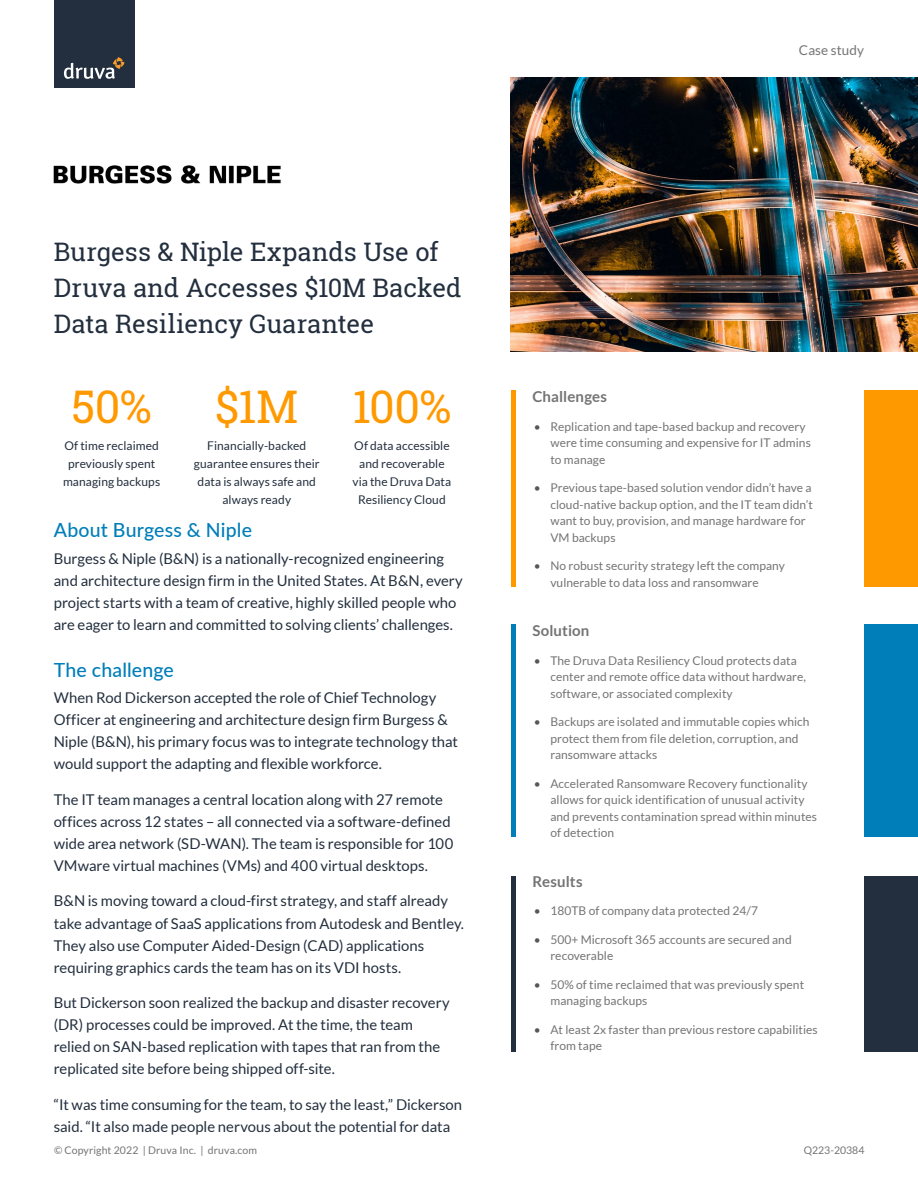
<style>
.page{position:relative;width:918px;height:1188px;background:#fff}
.page>*{position:absolute;margin:0;border:0;box-sizing:border-box;transform-origin:0 0}
.Body_copy{font:45px "Roboto Slab";letter-spacing:-.01em;color:#f90}
.t1{font:25.5px/36px "Roboto Slab";color:#232f3e}
.Sub-headline{font:500 19.5px "Lato";letter-spacing:.01em;color:#007eb9}
.Company_profile_title{font:700 15px "Lato";letter-spacing:.01em;color:#747474}
.Body_copy-2{font:14.85px/22px "Lato";color:#232f3e}
.t2{font:13.5px "Lato";letter-spacing:.005em;color:#747474}
.t3{font:12px/16.5px "Lato";letter-spacing:.005em;color:#747474}
.Body_copy-3{font:12px/18px "Lato";letter-spacing:.005em;color:#232f3e;text-align:center}
.Document_ID_number{font:10.5px "Lato";letter-spacing:.01em;color:#747474}
.s1{color:#575757}
</style>
<div class="page">
<div style="left:54px;top:0;width:81px;height:88px;background:#232f3e"></div>
<svg style="left:64px;top:57px;width:61px;height:22px"></svg>
<hr style="left:511px;top:391px;width:4px;height:196px;background:#f90">
<div style="left:864px;top:391px;width:54px;height:196px;background:#f90"></div>
<hr style="left:511px;top:624px;width:4px;height:213px;background:#007eb9">
<div style="left:864px;top:624px;width:54px;height:213px;background:#007eb9"></div>
<hr style="left:511px;top:876px;width:4px;height:176px;background:#232f3e">
<div style="left:864px;top:876px;width:54px;height:176px;background:#232f3e"></div>
<img style="left:54px;top:165px;width:226px;height:18px">
<img style="left:511px;top:78px;width:407px;height:274px">
<p class="t2" style="left:799px;top:42px;width:66px">Case study</p>
<h1 class="t1" style="left:54px;top:233px;width:409px">Burgess &amp; Niple Expands Use of<br>Druva and Accesses $10M Backed<br>Data Resiliency Guarantee</h1>
<p class="Body_copy" style="left:72px;top:376px;width:82px">50%</p>
<p class="Body_copy-3" style="left:63px;top:436px;width:99px">Of time reclaimed previously spent managing backups</p>
<p class="Body_copy" style="left:215px;top:376px;width:85px">$1M</p>
<p class="Body_copy-3" style="left:194px;top:436px;width:127px">Financially-backed guarantee ensures their data is always safe and always ready</p>
<p class="Body_copy" style="left:352px;top:376px;width:101px">100%</p>
<p class="Body_copy-3" style="left:353px;top:436px;width:100px">Of data accessible and recoverable via the Druva Data<br>Resiliency Cloud</p>
<p class="Sub-headline" style="left:54px;top:516px;width:200px">About Burgess &amp; Niple</p>
<p class="Body_copy-2" style="left:54px;top:547px;width:411px">Burgess &amp; Niple (B&amp;N) is a nationally-recognized engineering and architecture design firm in the United States. At B&amp;N, every project starts with a team of creative, highly skilled people who are eager to learn and committed to solving clients’ challenges.</p>
<p class="Sub-headline" style="left:54px;top:655px;width:122px">The challenge</p>
<p class="Body_copy-2" style="left:54px;top:687px;width:406px">When Rod Dickerson accepted the role of Chief Technology Officer at engineering and architecture design firm Burgess &amp; Niple (B&amp;N), his primary focus was to integrate technology that would support the adapting and flexible workforce.</p>
<p class="Body_copy-2" style="left:54px;top:788px;width:401px">The IT team manages a central location along with 27 remote offices across 12 states – all connected via a software-defined wide area network (SD-WAN). The team is responsible for 100<br>VMware virtual machines (VMs) and 400 virtual desktops.</p>
<p class="Body_copy-2" style="left:54px;top:890px;width:412px">B&amp;N is moving toward a cloud-first strategy, and staff already take advantage of SaaS applications from Autodesk and Bentley.<br>They also use Computer Aided-Design (CAD) applications requiring graphics cards the team has on its VDI hosts.</p>
<p class="Body_copy-2" style="left:54px;top:992px;width:397px">But Dickerson soon realized the backup and disaster recovery (DR) processes could be improved. At the time, the team relied on SAN-based replication with tapes that ran from the replicated site before being shipped off-site.</p>
<p class="Body_copy-2" style="left:54px;top:1093px;width:410px">“It was time consuming for the team, to say the least,” Dickerson said. “It also made people nervous about the potential for data</p>
<p class="Document_ID_number" style="left:54px;top:1145px;width:205px">© Copyright 2022 | Druva Inc. | druva.com</p>
<p class="Company_profile_title" style="left:532px;top:388px;width:76px">Challenges</p>
<p class="t3" style="left:550px;top:418px;width:262px;text-indent:-16px"><span class="s1">•</span> Replication and tape-based backup and recovery were time consuming and expensive for IT admins to manage</p>
<p class="t3" style="left:550px;top:479px;width:264px;text-indent:-16px"><span class="s1">•</span> Previous tape-based solution vendor didn’t have a cloud-native backup option, and the IT team didn’t want to buy, provision, and manage hardware for VM backups</p>
<p class="t3" style="left:550px;top:557px;width:236px;text-indent:-16px"><span class="s1">•</span> No robust security strategy left the company vulnerable to data loss and ransomware</p>
<p class="Company_profile_title" style="left:532px;top:622px;width:59px">Solution</p>
<p class="t3" style="left:550px;top:652px;width:257px;text-indent:-16px"><span class="s1">•</span> The Druva Data Resiliency Cloud protects data center and remote office data without hardware, software, or associated complexity</p>
<p class="t3" style="left:550px;top:713px;width:261px;text-indent:-16px"><span class="s1">•</span> Backups are isolated and immutable copies which protect them from file deletion, corruption, and ransomware attacks</p>
<p class="t3" style="left:550px;top:775px;width:268px;text-indent:-16px"><span class="s1">•</span> Accelerated Ransomware Recovery functionality allows for quick identification of unusual activity and prevents contamination spread within minutes of detection</p>
<p class="Company_profile_title" style="left:532px;top:873px;width:52px">Results</p>
<p class="t3" style="left:534px;top:902px;width:226px"><span class="s1">•</span> 180TB of company data protected 24/7</p>
<p class="t3" style="left:550px;top:931px;width:243px;text-indent:-16px"><span class="s1">•</span> 500+ Microsoft 365 accounts are secured and recoverable</p>
<p class="t3" style="left:550px;top:976px;width:255px;text-indent:-16px"><span class="s1">•</span> 50% of time reclaimed that was previously spent managing backups</p>
<p class="t3" style="left:550px;top:1021px;width:269px;text-indent:-16px"><span class="s1">•</span> At least 2x faster than previous restore capabilities from tape</p>
<p class="Document_ID_number" style="left:804px;top:1145px;width:62px">Q223-20384</p>
</div>
